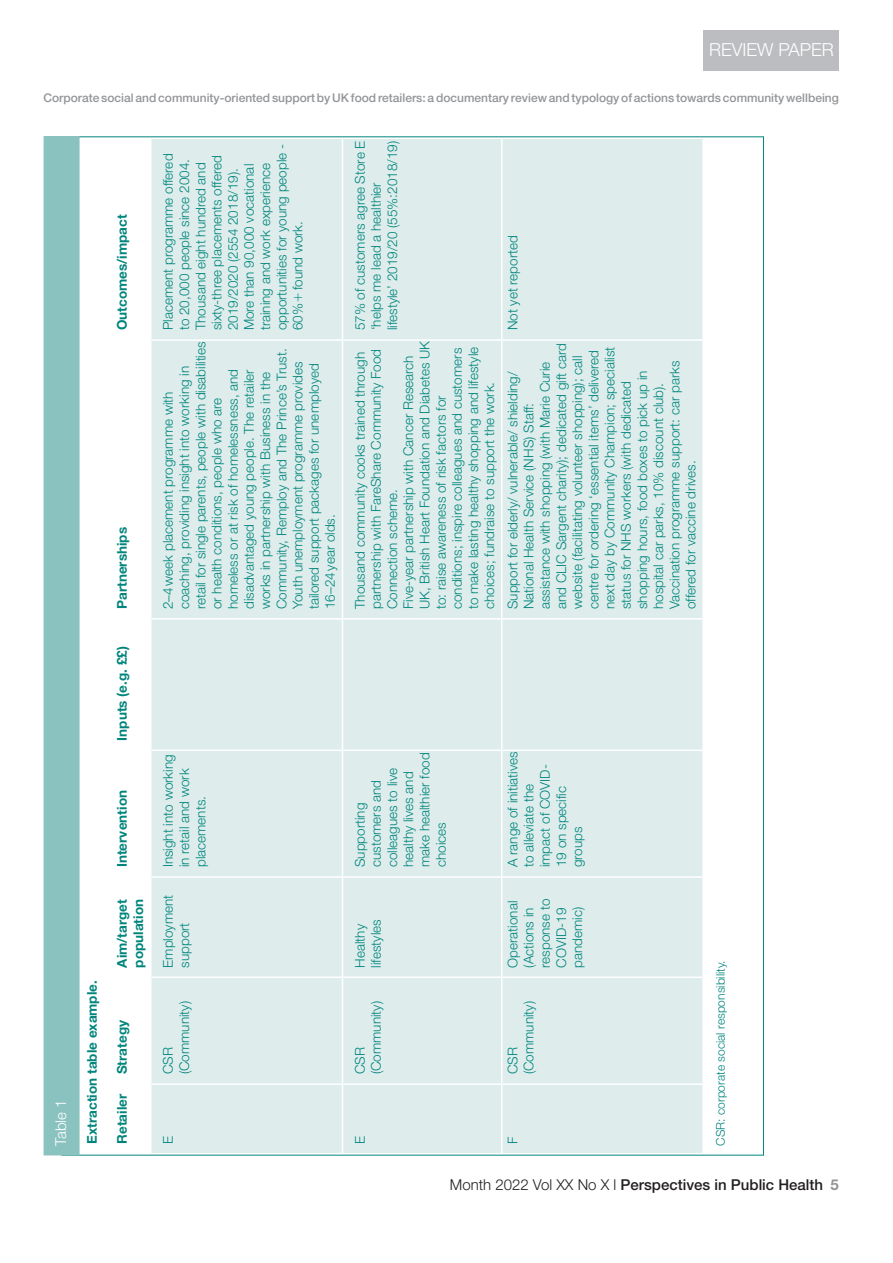
<style>
.page{position:relative;width:893px;height:1263px;background:#fff}
.page>*{position:absolute;margin:0;border:0;box-sizing:border-box;transform-origin:0 0}
.t1{font:300 18px "Helvetica Neue LT Std";color:#fff}
.t2{font:500 15px "Helvetica Neue LT Std";color:#231f20}
.t3{font:300 15px "Helvetica Neue LT Std";color:#fff}
.t4{font:300 13.5px/16.2px "Helvetica Neue LT Std";color:#00857c}
.t5{font:700 13.5px/16.5px "Helvetica Neue LT Std";color:#00857c}
.t6{font:500 12px "Helvetica Neue LT Std";color:#939598}
.t7{font:300 12px "Helvetica Neue LT Std";color:#00857c}
.s1{font-weight:300}
.s2{font-weight:700;color:#939598}
</style>
<div class="page">
<div style="left:704px;top:30px;width:135px;height:40px;background:#bcbdc0"></div>
<div style="left:152px;top:139px;width:550px;height:1014px;background:#deedec"></div>
<hr style="left:152px;top:1083px;width:190px;height:2px;background:#fff">
<hr style="left:152px;top:976px;width:190px;height:2px;background:#fff">
<hr style="left:152px;top:876px;width:190px;height:2px;background:#fff">
<hr style="left:152px;top:749px;width:190px;height:2px;background:#fff">
<hr style="left:152px;top:618px;width:190px;height:2px;background:#fff">
<hr style="left:152px;top:339px;width:190px;height:2px;background:#fff">
<hr style="left:342px;top:1084px;width:1px;height:70px;background:#fff">
<hr style="left:342px;top:977px;width:1px;height:107px;background:#fff">
<hr style="left:343px;top:1083px;width:158px;height:2px;background:#fff">
<hr style="left:342px;top:877px;width:1px;height:100px;background:#fff">
<hr style="left:343px;top:976px;width:158px;height:2px;background:#fff">
<hr style="left:342px;top:750px;width:1px;height:127px;background:#fff">
<hr style="left:343px;top:876px;width:158px;height:2px;background:#fff">
<hr style="left:342px;top:619px;width:1px;height:131px;background:#fff">
<hr style="left:343px;top:749px;width:158px;height:2px;background:#fff">
<hr style="left:342px;top:340px;width:1px;height:279px;background:#fff">
<hr style="left:343px;top:618px;width:158px;height:2px;background:#fff">
<hr style="left:342px;top:137px;width:1px;height:203px;background:#fff">
<hr style="left:343px;top:339px;width:158px;height:2px;background:#fff">
<hr style="left:501px;top:1084px;width:1px;height:70px;background:#fff">
<hr style="left:501px;top:977px;width:1px;height:107px;background:#fff">
<hr style="left:502px;top:1083px;width:200px;height:2px;background:#fff">
<hr style="left:501px;top:877px;width:1px;height:100px;background:#fff">
<hr style="left:502px;top:976px;width:200px;height:2px;background:#fff">
<hr style="left:501px;top:750px;width:1px;height:127px;background:#fff">
<hr style="left:502px;top:876px;width:200px;height:2px;background:#fff">
<hr style="left:501px;top:619px;width:1px;height:131px;background:#fff">
<hr style="left:502px;top:749px;width:200px;height:2px;background:#fff">
<hr style="left:501px;top:340px;width:1px;height:279px;background:#fff">
<hr style="left:502px;top:618px;width:200px;height:2px;background:#fff">
<hr style="left:501px;top:137px;width:1px;height:203px;background:#fff">
<hr style="left:502px;top:339px;width:200px;height:2px;background:#fff">
<div style="left:44px;top:136px;width:36px;height:1019px;background:#8ac2bf"></div>
<svg style="left:294px;top:294px;width:8px;height:8px"></svg>
<h1 class="t1" style="left:709px;top:39px;width:120px">REVIEW PAPER</h1>
<p class="t6" style="left:44px;top:91px;width:797px">Corporate social and community-oriented support by UK food retailers: a documentary review and typology of actions towards community wellbeing</p>
<p class="t3" style="left:52px;top:1146px;width:48px;rotate:-90deg">TABLE 1</p>
<p class="t5" style="left:83px;top:1144px;width:165px;rotate:-90deg">Extraction table example.</p>
<p class="t5" style="left:113px;top:330px;width:117px;rotate:-90deg">Outcomes/impact</p>
<p class="t5" style="left:113px;top:609px;width:83px;rotate:-90deg">Partnerships</p>
<p class="t5" style="left:113px;top:740px;width:96px;rotate:-90deg">Inputs (e.g. ££)</p>
<p class="t5" style="left:113px;top:867px;width:79px;rotate:-90deg">Intervention</p>
<p class="t5" style="left:113px;top:967px;width:70px;rotate:-90deg">Aim/target population</p>
<p class="t5" style="left:113px;top:1074px;width:56px;rotate:-90deg">Strategy</p>
<p class="t5" style="left:113px;top:1144px;width:51px;rotate:-90deg">Retailer</p>
<p class="t4" style="left:160px;top:330px;width:188px;rotate:-90deg">PLACEMENT PROGRAMME OFFERED<br>TO 20,000 PEOPLE SINCE 2004.<br>THOUSAND EIGHT HUNDRED AND<br>SIXTY-THREE PLACEMENTS OFFERED<br>2019/2020 (2554 2018/19).<br>MORE THAN 90,000 VOCATIONAL<br>TRAINING AND WORK EXPERIENCE<br>OPPORTUNITIES FOR YOUNG PEOPLE -<br>60% FOUND WORK.</p>
<p class="t4" style="left:160px;top:609px;width:269px;rotate:-90deg">2–4WEEK PLACEMENT PROGRAMME WITH COACHING, PROVIDING INSIGHT INTO WORKING IN RETAIL FOR SINGLE PARENTS, PEOPLE WITH DISABILITIES OR HEALTH CONDITIONS, PEOPLE WHO ARE HOMELESS OR AT RISK OF HOMELESSNESS, AND DISADVANTAGED YOUNG PEOPLE. THE RETAILER WORKS IN PARTNERSHIP WITH BUSINESS IN THE COMMUNITY, REMPLOY AND THE PRINCE’S TRUST.<br>YOUTH UNEMPLOYMENT PROGRAMME PROVIDES TAILORED SUPPORT PACKAGES FOR UNEMPLOYED 16–24YEAR OLDS.</p>
<p class="t4" style="left:351px;top:330px;width:191px;rotate:-90deg">57% OF CUSTOMERS AGREE STORE E ‘HELPS ME LEAD A HEALTHIER<br>LIFESTYLE’ 2019/20 (55%:2018/19)</p>
<p class="t4" style="left:351px;top:609px;width:270px;rotate:-90deg">THOUSAND COMMUNITY COOKS TRAINED THROUGH PARTNERSHIP WITH FARESHARE COMMUNITY FOOD CONNECTION SCHEME.<br>FIVE-YEAR PARTNERSHIP WITH CANCER RESEARCH UK, BRITISH HEART FOUNDATION AND DIABETES UK TO: RAISE AWARENESS OF RISK FACTORS FOR CONDITIONS; INSPIRE COLLEAGUES AND CUSTOMERS TO MAKE LASTING HEALTHY SHOPPING AND LIFESTYLE CHOICES; FUNDRAISE TO SUPPORT THE WORK.</p>
<p class="t4" style="left:504px;top:330px;width:97px;rotate:-90deg">NOT YET REPORTED</p>
<p class="t4" style="left:504px;top:609px;width:267px;rotate:-90deg">SUPPORT FOR ELDERLY/ VULNERABLE/ SHIELDING/ NATIONAL HEALTH SERVICE (NHS) STAFF:<br>ASSISTANCE WITH SHOPPING (WITH MARIE CURIE AND CLIC SARGENT CHARITY); DEDICATED GIFT CARD WEBSITE (FACILITATING VOLUNTEER SHOPPING); CALL CENTRE FOR ORDERING ‘ESSENTIAL ITEMS’ DELIVERED NEXT DAY BY COMMUNITY CHAMPION; SPECIALIST STATUS FOR NHS WORKERS (WITH DEDICATED SHOPPING HOURS, FOOD BOXES TO PICK UP IN HOSPITAL CAR PARKS, 10% DISCOUNT CLUB).<br>VACCINATION PROGRAMME SUPPORT: CAR PARKS OFFERED FOR VACCINE DRIVES.</p>
<p class="t4" style="left:160px;top:867px;width:114px;rotate:-90deg">INSIGHT INTO WORKING<br>IN RETAIL AND WORK<br>PLACEMENTS.</p>
<p class="t4" style="left:160px;top:967px;width:74px;rotate:-90deg">EMPLOYMENT<br>SUPPORT</p>
<p class="t4" style="left:160px;top:1074px;width:75px;rotate:-90deg">CSR (COMMUNITY)</p>
<p class="t4" style="left:160px;top:1144px;width:8px;rotate:-90deg">E</p>
<p class="t4" style="left:351px;top:867px;width:116px;rotate:-90deg">SUPPORTING<br>CUSTOMERS AND<br>COLLEAGUES TO LIVE<br>HEALTHY LIVES AND<br>MAKE HEALTHIER FOOD<br>CHOICES</p>
<p class="t4" style="left:351px;top:967px;width:50px;rotate:-90deg">HEALTHY<br>LIFESTYLES</p>
<p class="t4" style="left:351px;top:1074px;width:75px;rotate:-90deg">CSR (COMMUNITY)</p>
<p class="t4" style="left:351px;top:1144px;width:8px;rotate:-90deg">E</p>
<p class="t4" style="left:504px;top:867px;width:117px;rotate:-90deg">A RANGE OF INITIATIVES<br>TO ALLEVIATE THE<br>IMPACT OF COVID-<br>19 ON SPECIFIC<br>GROUPS</p>
<p class="t4" style="left:504px;top:967px;width:70px;rotate:-90deg">OPERATIONAL (ACTIONS IN<br>RESPONSE TO<br>COVID-19<br>PANDEMIC)</p>
<p class="t4" style="left:504px;top:1074px;width:75px;rotate:-90deg">CSR (COMMUNITY)</p>
<p class="t4" style="left:504px;top:1144px;width:9px;rotate:-90deg">F</p>
<p class="t7" style="left:713px;top:1146px;width:187px;rotate:-90deg">CSR: CORPORATE SOCIAL RESPONSIBILITY.</p>
<p class="t2" style="left:450px;top:1175px;width:391px"><span class="s1">MONTH 2022 VOL XX NO X L</span> Perspectives in Public Health <span class="s2">5</span></p>
</div>
